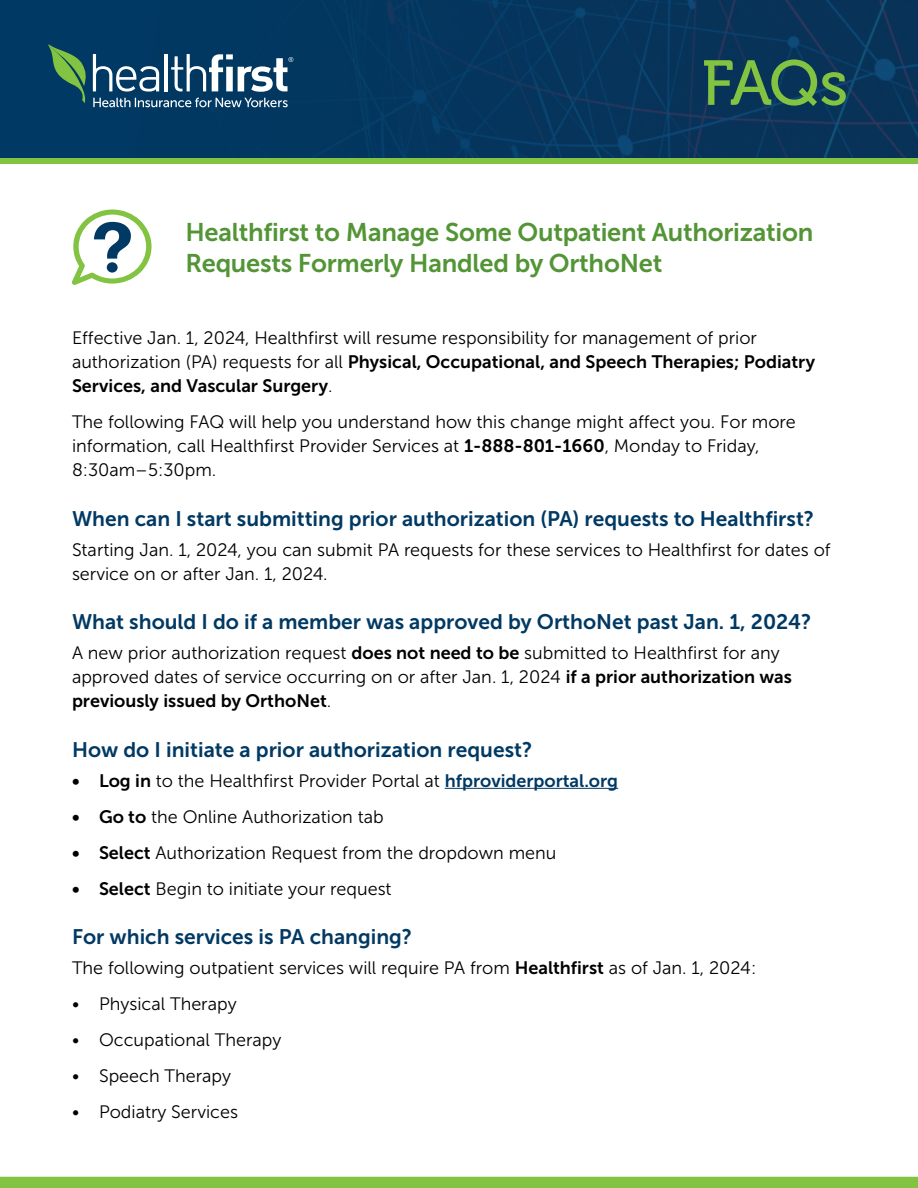
<style>
.page{position:relative;width:918px;height:1188px;background:#fff}
.page>*{position:absolute;margin:0;border:0;box-sizing:border-box;transform-origin:0 0}
.t1{font:63.15px "Museo 500";color:#82c341}
.t2{font:25.5px/30.6px "Museo Sans 700";letter-spacing:-.01em;color:#539536}
.t3{font:21px "Museo Sans 700";color:#003963}
.t4{font:18px/24px "Museo Sans 300";color:#000}
.t5{font:18px/24px "Museo Sans 700";color:#000}
.s1{font-family:"Museo Sans 300"}
.s2{font-family:"Museo Sans 700"}
.s3{font-family:"Museo Sans 700";color:#003963}
</style>
<div class="page">
<div style="left:0;top:1177px;width:918px;height:11px;background:#82c341"></div>
<svg style="left:72px;top:210px;width:80px;height:75px"></svg>
<div style="left:0;top:0;width:918px;height:164px;background:#003963"></div>
<svg style="left:48px;top:44px;width:38px;height:59px"></svg>
<svg style="left:93px;top:54px;width:66px;height:38px"></svg>
<hr style="left:165px;top:54px;width:3px;height:37px;background:#fff">
<svg style="left:171px;top:54px;width:122px;height:38px"></svg>
<svg style="left:93px;top:98px;width:195px;height:9px"></svg>
<div style="left:0;top:158px;width:918px;height:6px;background:#82c341"></div>
<hr style="left:445px;top:788px;width:173px;height:1px;background:#003963">
<h1 class="t1" style="left:702px;top:49px;width:148px">FAQs</h1>
<h2 class="t2" style="left:185px;top:217px;width:630px">Healthfirst to Manage Some Outpatient Authorization<br>Requests Formerly Handled by OrthoNet</h2>
<p class="t4" style="left:72px;top:326px;width:686px">Effective Jan. 1, 2024, Healthfirst will resume responsibility for management of prior</p>
<p class="t5" style="left:72px;top:350px;width:745px"><span class="s1">authorization (PA) requests for all</span> Physical, Occupational, and Speech Therapies; Podiatry<br>Services, and Vascular Surgery<span class="s1">.</span></p>
<p class="t4" style="left:72px;top:410px;width:725px">The following FAQ will help you understand how this change might affect you. For more information, call Healthfirst Provider Services at <span class="s2">1-888-801-1660</span>, Monday to Friday,<br>8:30am–5:30pm.</p>
<p class="t3" style="left:72px;top:507px;width:744px">When can I start submitting prior authorization (PA) requests to Healthfirst?</p>
<p class="t4" style="left:72px;top:537px;width:760px">Starting Jan. 1, 2024, you can submit PA requests for these services to Healthfirst for dates of service on or after Jan. 1, 2024.</p>
<p class="t3" style="left:72px;top:610px;width:741px">What should I do if a member was approved by OrthoNet past Jan. 1, 2024?</p>
<p class="t4" style="left:72px;top:641px;width:721px">A new prior authorization request <span class="s2">does not need to be</span> submitted to Healthfirst for any approved dates of service occurring on or after Jan. 1, 2024 <span class="s2">if a prior authorization was</span></p>
<p class="t5" style="left:72px;top:689px;width:261px">previously issued by OrthoNet<span class="s1">.</span></p>
<p class="t3" style="left:72px;top:738px;width:462px">How do I initiate a prior authorization request?</p>
<p class="t4" style="left:72px;top:768px;width:548px"><span class="s2">• Log in</span> to the Healthfirst Provider Portal at <span class="s3">hfproviderportal.org</span></p>
<p class="t4" style="left:72px;top:804px;width:313px"><span class="s2">• Go to</span> the Online Authorization tab</p>
<p class="t4" style="left:72px;top:840px;width:486px"><span class="s2">• Select</span> Authorization Request from the dropdown menu</p>
<p class="t4" style="left:72px;top:876px;width:321px"><span class="s2">• Select</span> Begin to initiate your request</p>
<p class="t3" style="left:72px;top:925px;width:342px">For which services is PA changing?</p>
<p class="t4" style="left:72px;top:956px;width:686px">The following outpatient services will require PA from <span class="s2">Healthfirst</span> as of Jan. 1, 2024:</p>
<p class="t4" style="left:72px;top:992px;width:166px">• Physical Therapy</p>
<p class="t4" style="left:72px;top:1028px;width:211px">• Occupational Therapy</p>
<p class="t4" style="left:72px;top:1064px;width:161px">• Speech Therapy</p>
<p class="t4" style="left:72px;top:1100px;width:168px">• Podiatry Services</p>
</div>
